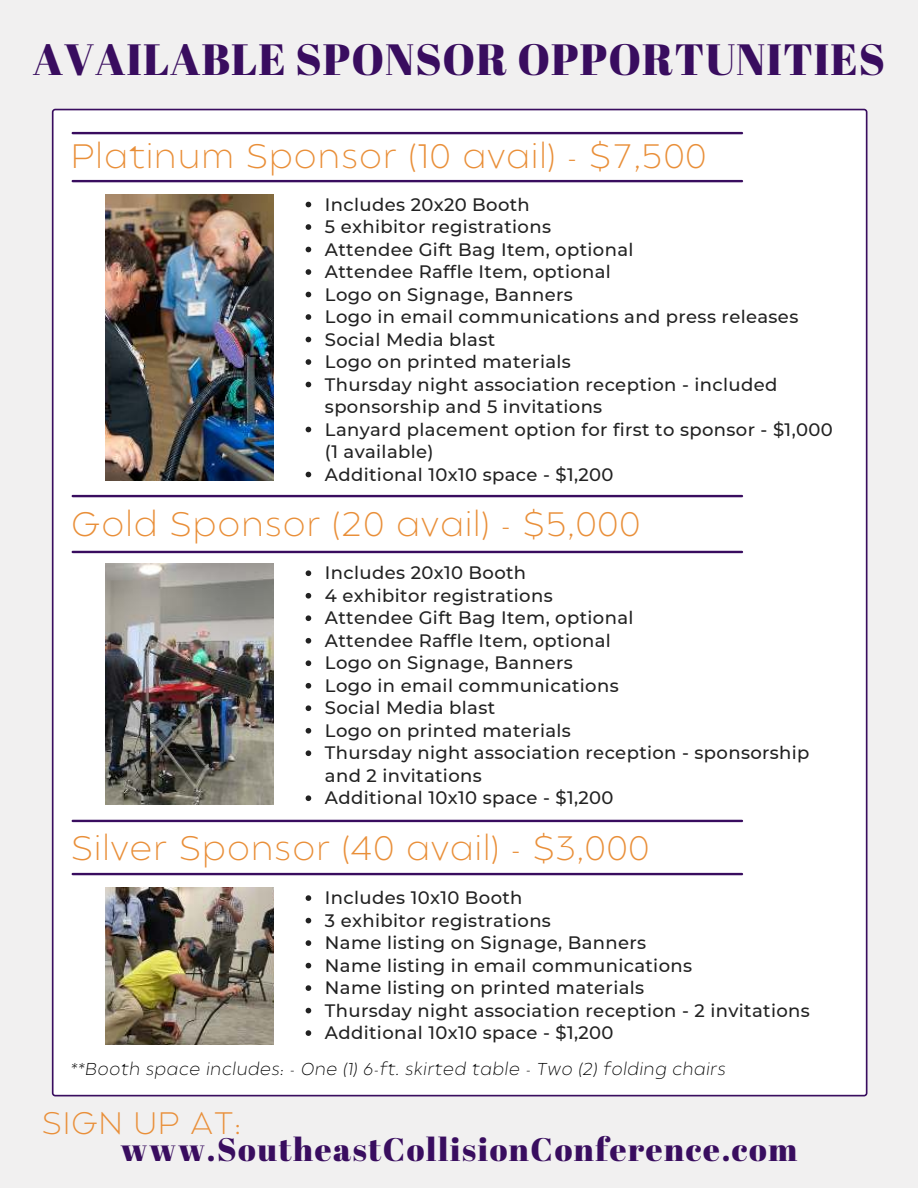
<style>
.page{position:relative;width:918px;height:1188px;background:#f1f0f0}
.page>*{position:absolute;margin:0;border:0;box-sizing:border-box;transform-origin:0 0}
.t1{font:43.8px "Abril Fatface";letter-spacing:.02em;color:#390d5f}
.t2{font:200 33.9px "Balgin";letter-spacing:.05em;color:#e98f39}
.t3{font:32.55px "Abril Fatface";letter-spacing:.05em;color:#390d5f}
.t4{font:200 31.05px "Balgin";letter-spacing:.05em;color:#e98f39}
.t5{font:500 18px/22.5px "Montserrat";letter-spacing:.02em;color:#222}
.t6{font:italic 200 17.25px "Balgin";letter-spacing:.05em;color:#000}
</style>
<div class="page">
<div style="left:52px;top:109px;width:815px;height:987px;background:#fff"></div>
<img style="left:106px;top:194px;width:167px;height:286px">
<svg style="left:306px;top:202px;width:5px;height:5px"></svg>
<svg style="left:306px;top:224px;width:5px;height:6px"></svg>
<svg style="left:306px;top:247px;width:5px;height:5px"></svg>
<svg style="left:306px;top:269px;width:5px;height:6px"></svg>
<svg style="left:306px;top:292px;width:5px;height:5px"></svg>
<svg style="left:306px;top:314px;width:5px;height:6px"></svg>
<svg style="left:306px;top:337px;width:5px;height:5px"></svg>
<svg style="left:306px;top:359px;width:5px;height:6px"></svg>
<svg style="left:306px;top:382px;width:5px;height:5px"></svg>
<svg style="left:306px;top:427px;width:5px;height:5px"></svg>
<svg style="left:306px;top:472px;width:5px;height:5px"></svg>
<hr style="left:73px;top:180px;width:669px;height:2px;background:#390d5f">
<hr style="left:73px;top:132px;width:669px;height:2px;background:#390d5f">
<hr style="left:73px;top:551px;width:669px;height:2px;background:#390d5f">
<hr style="left:73px;top:495px;width:669px;height:2px;background:#390d5f">
<img style="left:106px;top:563px;width:167px;height:242px">
<hr style="left:73px;top:820px;width:669px;height:2px;background:#390d5f">
<img style="left:106px;top:888px;width:167px;height:156px">
<hr style="left:73px;top:873px;width:669px;height:2px;background:#390d5f">
<svg style="left:306px;top:570px;width:5px;height:6px"></svg>
<svg style="left:306px;top:593px;width:5px;height:6px"></svg>
<svg style="left:306px;top:615px;width:5px;height:6px"></svg>
<svg style="left:306px;top:638px;width:5px;height:6px"></svg>
<svg style="left:306px;top:660px;width:5px;height:6px"></svg>
<svg style="left:306px;top:683px;width:5px;height:6px"></svg>
<svg style="left:306px;top:705px;width:5px;height:6px"></svg>
<svg style="left:306px;top:728px;width:5px;height:6px"></svg>
<svg style="left:306px;top:750px;width:5px;height:6px"></svg>
<svg style="left:306px;top:795px;width:5px;height:6px"></svg>
<svg style="left:306px;top:895px;width:5px;height:6px"></svg>
<svg style="left:306px;top:918px;width:5px;height:5px"></svg>
<svg style="left:306px;top:940px;width:5px;height:6px"></svg>
<svg style="left:306px;top:963px;width:5px;height:5px"></svg>
<svg style="left:306px;top:985px;width:5px;height:6px"></svg>
<svg style="left:306px;top:1008px;width:5px;height:5px"></svg>
<svg style="left:306px;top:1030px;width:5px;height:6px"></svg>
<h1 class="t1" style="left:33px;top:28px;width:854px">AVAILABLE SPONSOR OPPORTUNITIES</h1>
<h2 class="t2" style="left:72px;top:133px;width:636px">Platinum Sponsor (10 avail) - $7,500</h2>
<p class="t5" style="left:325px;top:192px;width:509px">Includes 20x20 Booth<br>5 exhibitor registrations<br>Attendee Gift Bag Item, optional<br>Attendee Raffle Item, optional<br>Logo on Signage, Banners<br>Logo in email communications and press releases<br>Social Media blast<br>Logo on printed materials<br>Thursday night association reception - included sponsorship and 5 invitations<br>Lanyard placement option for first to sponsor - $1,000 (1 available)<br>Additional 10x10 space - $1,200</p>
<h2 class="t2" style="left:72px;top:502px;width:570px">Gold Sponsor (20 avail) - $5,000</h2>
<p class="t5" style="left:325px;top:561px;width:486px">Includes 20x10 Booth<br>4 exhibitor registrations<br>Attendee Gift Bag Item, optional<br>Attendee Raffle Item, optional<br>Logo on Signage, Banners<br>Logo in email communications<br>Social Media blast<br>Logo on printed materials<br>Thursday night association reception - sponsorship and 2 invitations<br>Additional 10x10 space - $1,200</p>
<h2 class="t2" style="left:72px;top:826px;width:579px">Silver Sponsor (40 avail) - $3,000</h2>
<p class="t5" style="left:325px;top:886px;width:486px">Includes 10x10 Booth<br>3 exhibitor registrations<br>Name listing on Signage, Banners<br>Name listing in email communications<br>Name listing on printed materials<br>Thursday night association reception - 2 invitations Additional 10x10 space - $1,200</p>
<p class="t6" style="left:72px;top:1058px;width:656px">**Booth space includes: - One (1) 6-ft. skirted table - Two (2) folding chairs</p>
<h3 class="t4" style="left:42px;top:1103px;width:200px">SIGN UP AT:</h3>
<h3 class="t3" style="left:121px;top:1127px;width:678px">www.SoutheastCollisionConference.com</h3>
</div>
